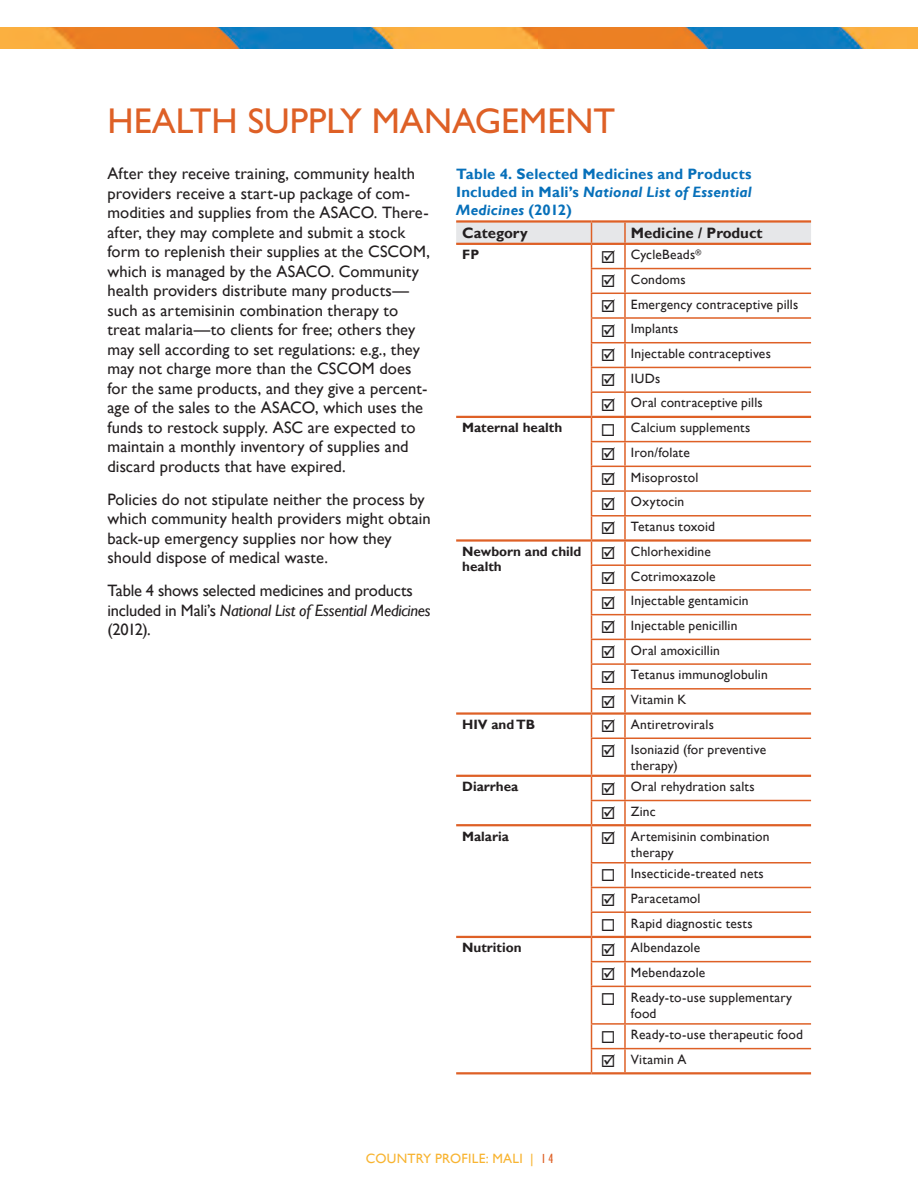
<style>
.page{position:relative;width:918px;height:1188px;background:#fff}
.page>*{position:absolute;margin:0;border:0;box-sizing:border-box;transform-origin:0 0}
.Heads_orange{font:36px "Gill Sans Std";color:#de6026}
.text{font:16.5px/19.5px "Gill Sans";letter-spacing:.005em;color:#231f20}
.text-2{font:16.5px/19.5px "Gill Sans";letter-spacing:-.015em;color:#231f20}
.figure_title{font:700 15px/18px "Gill Sans";letter-spacing:.01em;color:#0770ba;text-align:justify}
.table_text{font:700 15px "Gill Sans";color:#231f20}
.table_text-2{font:13.5px/16.2px "Gill Sans";letter-spacing:.015em;color:#231f20}
.bold_table_text{font:700 13.5px/15px "Gill Sans";color:#231f20}
.t1{font:13.5px "Gill Sans";letter-spacing:.015em;color:#f8b431}
.s1{font-style:italic}
.s2{font-stretch:condensed;color:#de6026}
</style>
<div class="page">
<img style="left:0;top:27px;width:918px;height:22px">
<hr style="left:624px;top:739px;width:2px;height:36px;background:#de6026">
<hr style="left:624px;top:801px;width:2px;height:23px;background:#de6026">
<hr style="left:624px;top:864px;width:2px;height:23px;background:#de6026">
<hr style="left:591px;top:887px;width:34px;height:1px;background:#de6026">
<hr style="left:625px;top:887px;width:186px;height:1px;background:#de6026">
<hr style="left:624px;top:888px;width:2px;height:23px;background:#de6026">
<hr style="left:591px;top:911px;width:34px;height:2px;background:#de6026">
<hr style="left:625px;top:911px;width:186px;height:2px;background:#de6026">
<hr style="left:624px;top:913px;width:2px;height:23px;background:#de6026">
<hr style="left:624px;top:962px;width:2px;height:24px;background:#de6026">
<hr style="left:591px;top:986px;width:34px;height:1px;background:#de6026">
<hr style="left:625px;top:986px;width:186px;height:1px;background:#de6026">
<hr style="left:624px;top:987px;width:2px;height:36px;background:#de6026">
<hr style="left:591px;top:1023px;width:34px;height:2px;background:#de6026">
<hr style="left:625px;top:1023px;width:186px;height:2px;background:#de6026">
<hr style="left:624px;top:1025px;width:2px;height:23px;background:#de6026">
<hr style="left:456px;top:220px;width:136px;height:3px;background:#de6026">
<hr style="left:592px;top:220px;width:33px;height:3px;background:#de6026">
<hr style="left:625px;top:220px;width:186px;height:3px;background:#de6026">
<hr style="left:456px;top:775px;width:136px;height:2px;background:#de6026">
<hr style="left:456px;top:824px;width:136px;height:2px;background:#de6026">
<hr style="left:456px;top:936px;width:136px;height:2px;background:#de6026">
<hr style="left:456px;top:1072px;width:136px;height:2px;background:#de6026">
<hr style="left:591px;top:739px;width:1px;height:36px;background:#de6026">
<hr style="left:591px;top:987px;width:1px;height:36px;background:#de6026">
<hr style="left:591px;top:738px;width:34px;height:1px;background:#de6026">
<hr style="left:625px;top:738px;width:186px;height:1px;background:#de6026">
<hr style="left:592px;top:775px;width:33px;height:2px;background:#de6026">
<hr style="left:625px;top:775px;width:186px;height:2px;background:#de6026">
<svg style="left:591px;top:777px;width:1px;height:47px"></svg>
<hr style="left:624px;top:777px;width:2px;height:23px;background:#de6026">
<hr style="left:591px;top:800px;width:34px;height:1px;background:#de6026">
<hr style="left:625px;top:800px;width:186px;height:1px;background:#de6026">
<hr style="left:592px;top:936px;width:33px;height:2px;background:#de6026">
<hr style="left:625px;top:936px;width:186px;height:2px;background:#de6026">
<svg style="left:591px;top:864px;width:1px;height:122px"></svg>
<hr style="left:624px;top:938px;width:2px;height:23px;background:#de6026">
<hr style="left:591px;top:961px;width:34px;height:1px;background:#de6026">
<hr style="left:625px;top:961px;width:186px;height:1px;background:#de6026">
<hr style="left:592px;top:824px;width:33px;height:2px;background:#de6026">
<hr style="left:625px;top:824px;width:186px;height:2px;background:#de6026">
<hr style="left:591px;top:826px;width:1px;height:36px;background:#de6026">
<hr style="left:624px;top:826px;width:2px;height:36px;background:#de6026">
<hr style="left:591px;top:862px;width:34px;height:2px;background:#de6026">
<hr style="left:625px;top:862px;width:186px;height:2px;background:#de6026">
<hr style="left:591px;top:1048px;width:34px;height:1px;background:#de6026">
<svg style="left:591px;top:1025px;width:1px;height:47px"></svg>
<hr style="left:625px;top:1048px;width:186px;height:1px;background:#de6026">
<hr style="left:624px;top:1049px;width:2px;height:23px;background:#de6026">
<hr style="left:592px;top:1072px;width:33px;height:2px;background:#de6026">
<hr style="left:625px;top:1072px;width:186px;height:2px;background:#de6026">
<svg style="left:456px;top:221px;width:355px;height:517px"></svg>
<p class="Heads_orange" style="left:107px;top:100px;width:509px">HEALTH SUPPLY MANAGEMENT</p>
<p class="text" style="left:107px;top:164px;width:324px">After they receive training, community health providers receive a start-up package of com&shy;modities and supplies from the ASACO. There&shy;after, they may complete and submit a stock form to replenish their supplies at the CSCOM, which is managed by the ASACO. Community health providers distribute many products— such as artemisinin combination therapy to treat malaria—to clients for free; others they may sell according to set regulations: e.g., they may not charge more than the CSCOM does for the same products, and they give a percent&shy;age of the sales to the ASACO, which uses the funds to restock supply. ASC are expected to maintain a monthly inventory of supplies and discard products that have expired.</p>
<p class="text" style="left:107px;top:490px;width:325px">Policies do not stipulate neither the process by which community health providers might obtain back-up emergency supplies nor how they should dispose of medical waste.</p>
<p class="text-2" style="left:107px;top:581px;width:325px">Table 4 shows selected medicines and products included in Mali’s <span class="s1">National List of Essential Medicines </span>(2012).</p>
<p class="figure_title" style="left:456px;top:165px;width:297px">Table 4. Selected Medicines and Products Included in Mali’s <span class="s1">National List of Essential Medicines</span> (2012)</p>
<p class="table_text" style="left:462px;top:224px;width:67px">Category</p>
<p class="table_text" style="left:631px;top:224px;width:133px">Medicine / Product</p>
<p class="bold_table_text" style="left:462px;top:247px;width:19px">FP</p>
<p class="table_text-2" style="left:631px;top:247px;width:72px">CycleBeads<sup>®</sup></p>
<p class="table_text-2" style="left:631px;top:271px;width:56px">Condoms</p>
<p class="table_text-2" style="left:631px;top:296px;width:169px">Emergency contraceptive pills</p>
<p class="table_text-2" style="left:631px;top:321px;width:49px">Implants</p>
<p class="table_text-2" style="left:631px;top:346px;width:141px">Injectable contraceptives</p>
<p class="table_text-2" style="left:631px;top:370px;width:31px">IUDs</p>
<p class="table_text-2" style="left:631px;top:395px;width:133px">Oral contraceptive pills</p>
<p class="bold_table_text" style="left:462px;top:421px;width:102px">Maternal health</p>
<p class="table_text-2" style="left:631px;top:420px;width:121px">Calcium supplements</p>
<p class="table_text-2" style="left:631px;top:445px;width:60px">Iron/folate</p>
<p class="table_text-2" style="left:631px;top:469px;width:69px">Misoprostol</p>
<p class="table_text-2" style="left:631px;top:494px;width:55px">Oxytocin</p>
<p class="table_text-2" style="left:631px;top:519px;width:85px">Tetanus toxoid</p>
<p class="bold_table_text" style="left:462px;top:544px;width:121px">Newborn and child health</p>
<p class="table_text-2" style="left:631px;top:543px;width:82px">Chlorhexidine</p>
<p class="table_text-2" style="left:631px;top:568px;width:86px">Cotrimoxazole</p>
<p class="table_text-2" style="left:631px;top:593px;width:119px">Injectable gentamicin</p>
<p class="table_text-2" style="left:631px;top:618px;width:108px">Injectable penicillin</p>
<p class="table_text-2" style="left:631px;top:642px;width:90px">Oral amoxicillin</p>
<p class="table_text-2" style="left:631px;top:667px;width:138px">Tetanus immunoglobulin</p>
<p class="table_text-2" style="left:631px;top:692px;width:57px">Vitamin K</p>
<p class="bold_table_text" style="left:462px;top:717px;width:74px">HIV and TB</p>
<p class="table_text-2" style="left:631px;top:716px;width:84px">Antiretrovirals</p>
<p class="table_text-2" style="left:631px;top:741px;width:137px">Isoniazid (for preventive therapy)</p>
<p class="bold_table_text" style="left:462px;top:779px;width:58px">Diarrhea</p>
<p class="table_text-2" style="left:631px;top:779px;width:125px">Oral rehydration salts</p>
<p class="table_text-2" style="left:631px;top:803px;width:26px">Zinc</p>
<p class="bold_table_text" style="left:462px;top:829px;width:48px">Malaria</p>
<p class="table_text-2" style="left:631px;top:828px;width:140px">Artemisinin combination therapy</p>
<p class="table_text-2" style="left:631px;top:866px;width:134px">Insecticide-treated nets</p>
<p class="table_text-2" style="left:631px;top:890px;width:71px">Paracetamol</p>
<p class="table_text-2" style="left:631px;top:915px;width:123px">Rapid diagnostic tests</p>
<p class="bold_table_text" style="left:462px;top:941px;width:61px">Nutrition</p>
<p class="table_text-2" style="left:631px;top:940px;width:71px">Albendazole</p>
<p class="table_text-2" style="left:631px;top:965px;width:76px">Mebendazole</p>
<p class="table_text-2" style="left:631px;top:989px;width:163px">Ready-to-use supplementary food</p>
<p class="table_text-2" style="left:631px;top:1027px;width:174px">Ready-to-use therapeutic food</p>
<p class="table_text-2" style="left:631px;top:1052px;width:57px">Vitamin A</p>
<p class="t1" style="left:366px;top:1150px;width:189px">COUNTRY PROFILE: MALI | <span class="s2">1 4</span></p>
</div>
